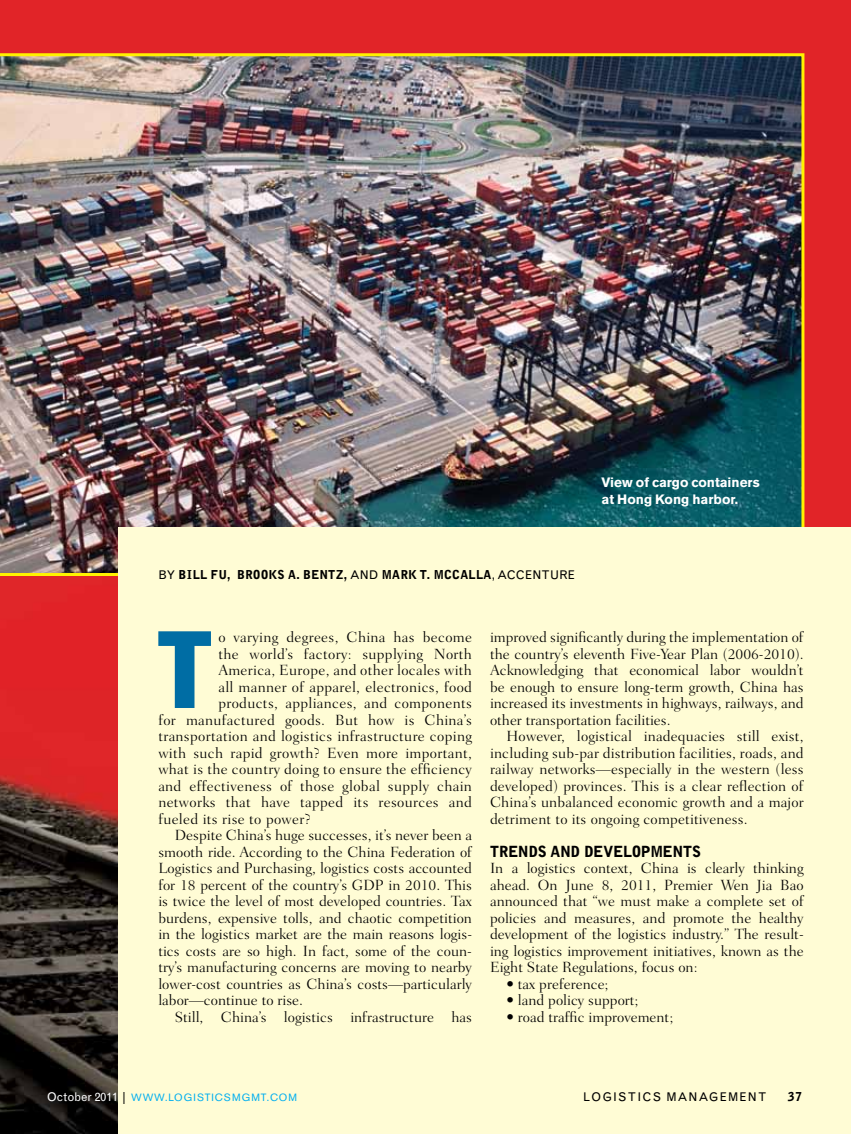
<style>
.page{position:relative;width:851px;height:1134px;background:#fff}
.page>*{position:absolute;margin:0;border:0;box-sizing:border-box;transform-origin:0 0}
.t1{font:condensed 107.55px "Franklin Gothic BT";color:#006da4}
.t2{font:300 15px/16.5px "Fairfield LT Std";color:#000;text-align:justify}
.t3{font:300 15px "Fairfield LT Std";letter-spacing:.02em;color:#000}
.t4{font:900 15px "Grotesque MT Std";letter-spacing:-.015em;color:#000}
.t5{font:700 13.5px/16.5px "Akzidenz Grotesk BE";color:#fff}
.t6{font:900 12px "Grotesque MT Std";letter-spacing:.03em;color:#000}
.t7{font:12px "Grotesque MT Std";letter-spacing:.1em;color:#000}
.t8{font:10.5px "Akzidenz Grotesk BE";letter-spacing:.105em;color:#00aeef}
.s1{font-weight:400}
.s2{font-family:"Grotesque MT Std";font-size:12px;color:#fff}
.s3{font-family:"Grotesque MT Std";font-size:12px;color:#000}
</style>
<div class="page">
<img style="left:0;top:576px;width:119px;height:558px">
<div style="left:0;top:0;width:850px;height:545px;background:#e12428"></div>
<img style="left:0;top:53px;width:804px;height:523px">
<div style="left:119px;top:527px;width:731px;height:607px;background:#fffcd5"></div>
<p class="t6" style="left:158px;top:568px;width:349px"><span class="s1">BY</span> BILL FU, BROOKS A. BENTZ, <span class="s1">AND</span> MARK T. MCCALLA<span class="s1">, ACCENT</span></p>
<p class="t7" style="left:550px;top:568px;width:25px">URE</p>
<p class="t5" style="left:601px;top:475px;width:160px">View of cargo containers at Hong Kong harbor.</p>
<h1 class="t1" style="left:157px;top:599px;width:56px">T</h1>
<p class="t3" style="left:218px;top:629px;width:255px">o varying degrees, China has become</p>
<p class="t3" style="left:218px;top:645px;width:255px">the world’s factory: supplying North</p>
<p class="t3" style="left:218px;top:662px;width:255px">America, Europe, and other locales with</p>
<p class="t3" style="left:218px;top:678px;width:255px">all manner of apparel, electronics, food</p>
<p class="t3" style="left:218px;top:695px;width:255px">products, appliances, and components</p>
<p class="t3" style="left:158px;top:711px;width:315px">for manufactured goods. But how is China’s</p>
<p class="t3" style="left:158px;top:728px;width:315px">transportation and logistics infrastructure coping</p>
<p class="t3" style="left:158px;top:744px;width:315px">with such rapid growth? Even more important,</p>
<p class="t3" style="left:158px;top:761px;width:315px">what is the country doing to ensure the efficiency</p>
<p class="t3" style="left:158px;top:777px;width:315px">and effectiveness of those global supply chain</p>
<p class="t3" style="left:158px;top:794px;width:315px">networks that have tapped its resources and</p>
<p class="t3" style="left:158px;top:810px;width:154px">fueled its rise to power?</p>
<p class="t2" style="left:175px;top:827px;width:299px">Despite China’s huge successes, it’s never been a</p>
<p class="t2" style="left:158px;top:843px;width:315px">smooth ride. According to the China Federation of</p>
<p class="t2" style="left:158px;top:860px;width:315px">Logistics and Purchasing, logistics costs accounted</p>
<p class="t2" style="left:158px;top:876px;width:315px">for 18 percent of the country’s GDP in 2010. This</p>
<p class="t2" style="left:158px;top:893px;width:315px">is twice the level of most developed countries. Tax</p>
<p class="t2" style="left:158px;top:909px;width:315px">burdens, expensive tolls, and chaotic competition</p>
<p class="t2" style="left:158px;top:926px;width:315px">in the logistics market are the main reasons logis-</p>
<p class="t2" style="left:158px;top:942px;width:315px">tics costs are so high. In fact, some of the coun-</p>
<p class="t2" style="left:158px;top:959px;width:315px">try’s manufacturing concerns are moving to nearby</p>
<p class="t2" style="left:158px;top:975px;width:315px">lower-cost countries as China’s costs—particularly</p>
<p class="t2" style="left:158px;top:992px;width:146px">labor—continue to rise.</p>
<p class="t2" style="left:175px;top:1008px;width:299px">Still, China’s logistics infrastructure has</p>
<p class="t2" style="left:490px;top:629px;width:315px">improved significantly during the implementation of the country’s eleventh Five-Year Plan (2006-2010).<br>Acknowledging that economical labor wouldn’t be enough to ensure long-term growth, China has increased its investments in highways, railways, and other transportation facilities.</p>
<p class="t2" style="left:490px;top:728px;width:315px;text-indent:16px">However, logistical inadequacies still exist, including sub-par distribution facilities, roads, and railway networks—especially in the western (less developed) provinces. This is a clear reflection of China’s unbalanced economic growth and a major detriment to its ongoing competitiveness.</p>
<p class="t4" style="left:490px;top:842px;width:212px">TRENDS AND DEVELOPMENTS</p>
<p class="t2" style="left:490px;top:860px;width:315px">In a logistics context, China is clearly thinking ahead. On June 8, 2011, Premier Wen Jia Bao announced that “we must make a complete set of policies and measures, and promote the healthy development of the logistics industry.” The result&shy;ing logistics improvement initiatives, known as the Eight State Regulations, focus on:</p>
<p class="t2" style="left:506px;top:975px;width:103px">• tax preference;</p>
<p class="t2" style="left:506px;top:992px;width:133px">• land policy support;</p>
<p class="t2" style="left:506px;top:1008px;width:168px">• road traffic improvement;</p>
<p class="t8" style="left:47px;top:1091px;width:251px"><span class="s2">OCTOBER 2011</span> <span class="s3">|</span> WWW.LOGISTICSMGMT.COM</p>
<p class="t7" style="left:583px;top:1089px;width:185px">LOGISTICS MANAGEM ENT</p>
<p class="t6" style="left:787px;top:1089px;width:16px">37</p>
</div>
